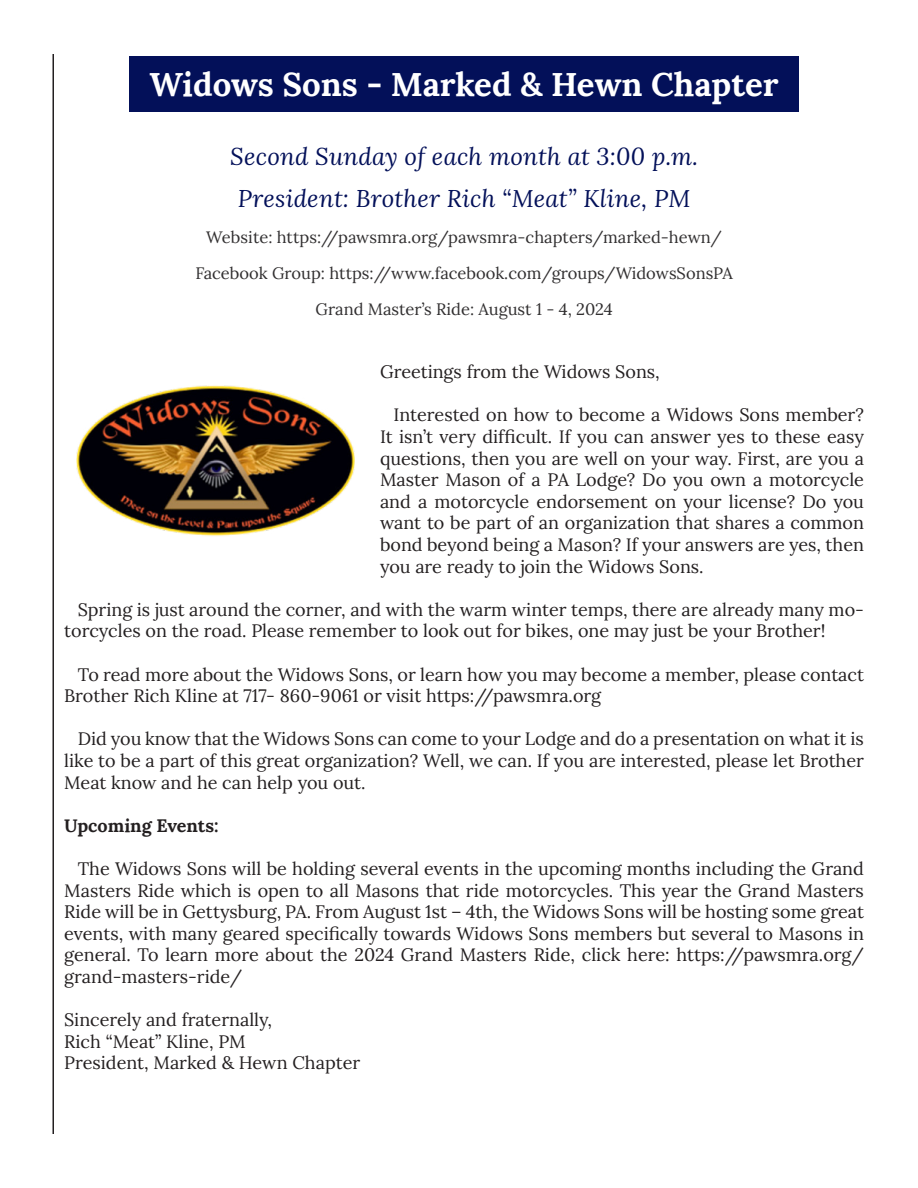
<style>
.page{position:relative;width:918px;height:1188px;background:#fff}
.page>*{position:absolute;margin:0;border:0;box-sizing:border-box;transform-origin:0 0}
.Heading{font:700 33px "Lora";color:#fff}
.Subheading{font:italic 24px "Lora";letter-spacing:.01em;color:#031059}
.t1{font:18px/21.6px "Lora";color:#231f20;text-align:justify}
.t2{font:700 18px "Lora";color:#231f20}
.Paragraph{font:16.5px "Lora";color:#312f30}
</style>
<div class="page">
<hr style="left:52px;top:54px;width:2px;height:1080px;background:#231f20">
<div style="left:129px;top:56px;width:670px;height:56px;background:#031059"></div>
<img style="left:77px;top:385px;width:277px;height:151px">
<p class="Heading" style="left:150px;top:56px;width:631px">Widows Sons - Marked &amp; Hewn Chapter</p>
<p class="Subheading" style="left:230px;top:140px;width:469px">Second Sunday of each month at 3:00 p.m.</p>
<p class="Subheading" style="left:238px;top:182px;width:454px">President: Brother Rich “Meat” Kline, PM</p>
<p class="Paragraph" style="left:206px;top:224px;width:517px">Website: https://pawsmra.org/pawsmra-chapters/marked-hewn/</p>
<p class="Paragraph" style="left:195px;top:260px;width:539px">Facebook Group: https://www.facebook.com/groups/WidowsSonsPA</p>
<p class="Paragraph" style="left:316px;top:296px;width:299px">Grand Master’s Ride: August 1 - 4, 2024</p>
<p class="t1" style="left:380px;top:360px;width:281px">Greetings from the Widows Sons,</p>
<p class="t1" style="left:380px;top:403px;width:486px;text-indent:13px">Interested on how to become a Widows Sons member?<br>It isn’t very difficult. If you can answer yes to these easy questions, then you are well on your way. First, are you a Master Mason of a PA Lodge? Do you own a motorcycle and a motorcycle endorsement on your license? Do you want to be part of an organization that shares a common bond beyond being a Mason? If your answers are yes, then you are ready to join the Widows Sons.</p>
<p class="t1" style="left:64px;top:598px;width:801px;text-indent:14px">Spring is just around the corner, and with the warm winter temps, there are already many mo&shy;torcycles on the road. Please remember to look out for bikes, one may just be your Brother!</p>
<p class="t1" style="left:64px;top:662px;width:801px;text-indent:14px">To read more about the Widows Sons, or learn how you may become a member, please contact<br>Brother Rich Kline at 717- 860-9061 or visit https://pawsmra.org</p>
<p class="t1" style="left:64px;top:727px;width:801px;text-indent:14px">Did you know that the Widows Sons can come to your Lodge and do a presentation on what it is like to be a part of this great organization? Well, we can. If you are interested, please let Brother Meat know and he can help you out.</p>
<p class="t2" style="left:64px;top:810px;width:156px">Upcoming Events:</p>
<p class="t1" style="left:64px;top:857px;width:801px;text-indent:14px">The Widows Sons will be holding several events in the upcoming months including the Grand Masters Ride which is open to all Masons that ride motorcycles. This year the Grand Masters Ride will be in Gettysburg, PA. From August 1st – 4th, the Widows Sons will be hosting some great events, with many geared specifically towards Widows Sons members but several to Masons in general. To learn more about the 2024 Grand Masters Ride, click here: https://pawsmra.org/ grand-masters-ride/</p>
<p class="t1" style="left:64px;top:1008px;width:209px">Sincerely and fraternally,</p>
<p class="t1" style="left:64px;top:1030px;width:183px">Rich “Meat” Kline, PM</p>
<p class="t1" style="left:64px;top:1051px;width:298px">President, Marked &amp; Hewn Chapter</p>
</div>
